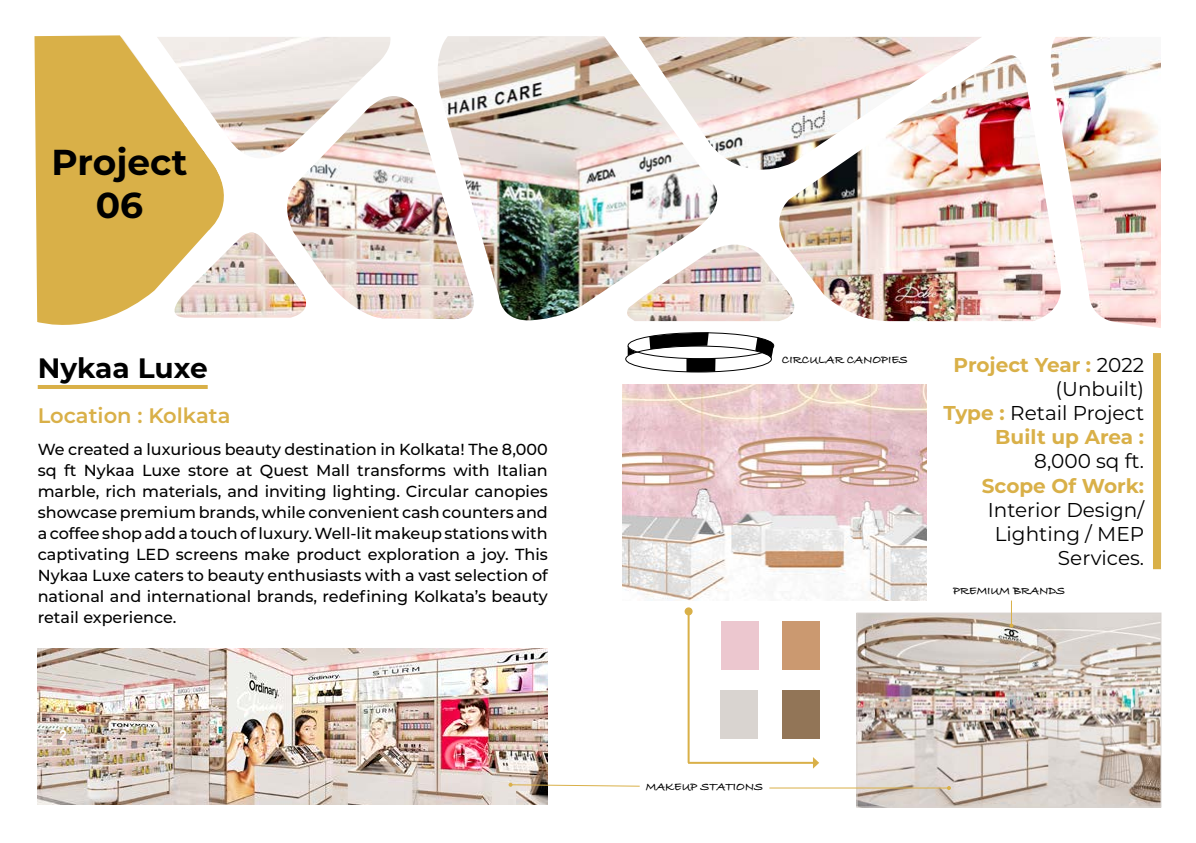
<style>
.page{position:relative;width:1196px;height:843px;background:#fff}
.page>*{position:absolute;margin:0;border:0;box-sizing:border-box;transform-origin:0 0}
.t1{font:700 36px/43.2px "Montserrat";color:#000;text-align:center}
.t2{font:700 28px "Montserrat";color:#000}
.t3{font:600 21px "Montserrat";color:#d9b048}
.t4{font:700 20px/24px "Montserrat";color:#d9b048;text-align:right}
.t5{font:20px/24px "Montserrat";color:#000;text-align:right}
.t6{font:500 16px/21px "Montserrat";color:#000;text-align:justify}
.t7{font:600 13px "Noka";color:#fff}
.t8{font:700 12px "Bradley Hand ITCTT";color:#000}
.s1{font-weight:400;color:#000}
</style>
<div class="page">
<img style="left:239px;top:36px;width:921px;height:292px">
<hr style="left:38px;top:385px;width:170px;height:4px;background:#d9b048">
<img style="left:37px;top:648px;width:511px;height:156px">
<img style="left:622px;top:384px;width:304px;height:216px">
<img style="left:858px;top:614px;width:301px;height:191px">
<div style="left:856px;top:612px;width:305px;height:195px;border:1px solid #d9d4d0"></div>
<hr style="left:687px;top:611px;width:2px;height:151px;background:#d9b048">
<div style="left:684px;top:607px;width:8px;height:8px;background:#d9b048;border-radius:50%"></div>
<hr style="left:688px;top:761px;width:126px;height:2px;background:#d9b048">
<svg style="left:812px;top:757px;width:7px;height:11px"></svg>
<div style="left:721px;top:621px;width:37px;height:48px;background:#ecc7cf"></div>
<div style="left:782px;top:621px;width:37px;height:48px;background:#cb9970"></div>
<svg style="left:508px;top:782px;width:132px;height:5px"></svg>
<hr style="left:769px;top:787px;width:179px;height:1px;background:#d9b048">
<svg style="left:946px;top:785px;width:4px;height:4px"></svg>
<div style="left:720px;top:690px;width:37px;height:48px;background:#d9d4d0"></div>
<div style="left:782px;top:690px;width:37px;height:48px;background:#927557"></div>
<svg style="left:1009px;top:600px;width:4px;height:27px"></svg>
<svg style="left:34px;top:35px;width:205px;height:290px;fill:#d9b048"></svg>
<div style="left:625px;top:345px;width:146px;height:27px;border:1px solid #000;border-radius:50%"></div>
<div style="left:627px;top:332px;width:147px;height:27px;border:1px solid #000;border-radius:50%"></div>
<svg style="left:649px;top:332px;width:59px;height:17px"></svg>
<svg style="left:686px;top:358px;width:29px;height:14px"></svg>
<svg style="left:627px;top:345px;width:9px;height:11px"></svg>
<svg style="left:755px;top:337px;width:18px;height:21px"></svg>
<div style="left:1152px;top:353px;width:8px;height:216px;background:#d9b048"></div>
<h1 class="t1" style="left:52px;top:138px;width:137px">Project<br>06</h1>
<h2 class="t2" style="left:38px;top:348px;width:171px">Nykaa Luxe</h2>
<h3 class="t3" style="left:38px;top:401px;width:194px">Location : Kolkata</h3>
<p class="t6" style="left:38px;top:438px;width:511px">We created a luxurious beauty destination in Kolkata! The 8,000 sq ft Nykaa Luxe store at Quest Mall transforms with Italian marble, rich materials, and inviting lighting. Circular canopies showcase premium brands, while convenient cash counters and a coffee shop add a touch of luxury. Well-lit makeup stations with captivating LED screens make product exploration a joy. This Nykaa Luxe caters to beauty enthusiasts with a vast selection of national and international brands, redefining Kolkata’s beauty retail experience.</p>
<p class="t7" style="left:59px;top:726px;width:9px">2</p>
<p class="t8" style="left:781px;top:350px;width:127px">CIRCULAR CANOPIES</p>
<p class="t4" style="left:943px;top:352px;width:202px">Project Year : <span class="s1">2022 (Unbuilt)<br></span>Type : <span class="s1">Retail Project<br></span>Built up Area :</p>
<p class="t5" style="left:1034px;top:448px;width:111px">8,000 sq ft.</p>
<p class="t4" style="left:981px;top:472px;width:164px">Scope Of Work:</p>
<p class="t5" style="left:987px;top:496px;width:158px">Interior Design/<br>Lighting / MEP<br>Services.</p>
<p class="t8" style="left:953px;top:581px;width:113px">PREMIUM BRANDS</p>
<p class="t8" style="left:645px;top:777px;width:119px">MAKEUP STATIONS</p>
</div>
